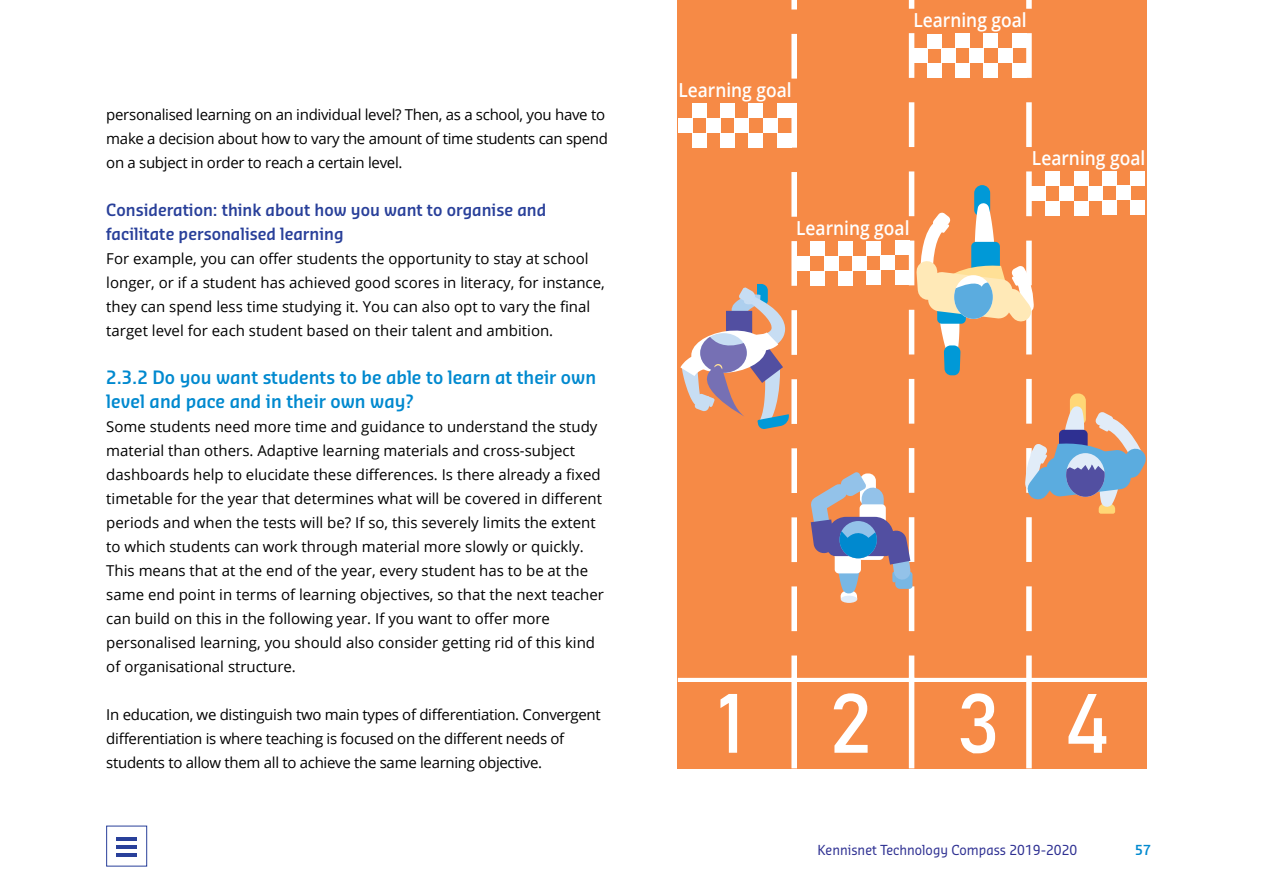
<style>
.page{position:relative;width:1263px;height:893px;background:#fff}
.page>*{position:absolute;margin:0;border:0;box-sizing:border-box;transform-origin:0 0}
.t1{font:600 19.35px "Open Sans";color:#fff;scale:.9 1}
.t2{font:600 18px/24px "Sansa Sm Con Pro";color:#0089cf}
.t3{font:600 16.5px/24px "Sansa Sm Con Pro";color:#29409a}
.t4{font:15px/24px "Open Sans";color:#000}
.t5{font:15px/24px "Open Sans";letter-spacing:-.02em;color:#000}
.t6{font:13.5px "Sansa Sm Con Pro";color:#2e3092}
.t7{font:600 13.5px "Sansa Sm Con Pro";color:#0089cf}
</style>
<div class="page">
<div style="left:106px;top:826px;width:41px;height:40px;background:#fff;border:1px solid #29409a"></div>
<hr style="left:117px;top:837px;width:20px;height:3px;background:#29409a">
<hr style="left:117px;top:853px;width:20px;height:3px;background:#29409a">
<hr style="left:117px;top:845px;width:20px;height:3px;background:#29409a">
<div style="left:678px;top:0;width:469px;height:768px;background:#f68a46"></div>
<div style="left:791px;top:0;width:6px;height:10px;background:#fff"></div>
<div style="left:791px;top:655px;width:6px;height:23px;background:#fff"></div>
<div style="left:909px;top:0;width:5px;height:9px;background:#fff"></div>
<div style="left:909px;top:655px;width:5px;height:23px;background:#fff"></div>
<div style="left:1026px;top:0;width:6px;height:9px;background:#fff"></div>
<div style="left:1026px;top:655px;width:6px;height:23px;background:#fff"></div>
<hr style="left:678px;top:678px;width:469px;height:4px;background:#fff">
<div style="left:791px;top:677px;width:6px;height:91px;background:#fff"></div>
<div style="left:909px;top:677px;width:5px;height:91px;background:#fff"></div>
<div style="left:1026px;top:679px;width:6px;height:89px;background:#fff"></div>
<svg style="left:677px;top:33px;width:469px;height:610px"></svg>
<div style="left:841px;top:596px;width:16px;height:7px;background:#e1ecf8;border-radius:50%"></div>
<svg style="left:720px;top:694px;width:17px;height:59px"></svg>
<svg style="left:834px;top:693px;width:34px;height:60px"></svg>
<svg style="left:961px;top:693px;width:34px;height:60px"></svg>
<svg style="left:1068px;top:694px;width:38px;height:59px"></svg>
<p class="t5" style="left:106px;top:102px;width:503px">personalised learning on an individual level? Then, as a school, you have to make a decision about how to vary the amount of time students can spend on a subject in order to reach a certain level.</p>
<p class="t3" style="left:106px;top:198px;width:441px">Consideration: think about how you want to organise and facilitate personalised learning</p>
<p class="t4" style="left:106px;top:246px;width:500px">For example, you can offer students the opportunity to stay at school longer, or if a student has achieved good scores in literacy, for instance, they can spend less time studying it. You can also opt to vary the final target level for each student based on their talent and ambition.</p>
<p class="t2" style="left:106px;top:365px;width:491px">2.3.2 Do you want students to be able to learn at their own level and pace and in their own way?</p>
<p class="t4" style="left:106px;top:414px;width:499px">Some students need more time and guidance to understand the study material than others. Adaptive learning materials and cross-subject dashboards help to elucidate these differences. Is there already a fixed timetable for the year that determines what will be covered in different periods and when the tests will be? If so, this severely limits the extent to which students can work through material more slowly or quickly.<br>This means that at the end of the year, every student has to be at the same end point in terms of learning objectives, so that the next teacher can build on this in the following year. If you want to offer more personalised learning, you should also consider getting rid of this kind of organisational structure.</p>
<p class="t5" style="left:106px;top:702px;width:496px">In education, we distinguish two main types of differentiation. Convergent differentiation is where teaching is focused on the different needs of students to allow them all to achieve the same learning objective.</p>
<p class="t1" style="left:678px;top:77px;width:127px">Learning goal</p>
<p class="t1" style="left:913px;top:7px;width:127px">Learning goal</p>
<p class="t1" style="left:1032px;top:144px;width:127px">Learning goal</p>
<p class="t1" style="left:796px;top:214px;width:127px">Learning goal</p>
<p class="t6" style="left:817px;top:840px;width:261px">Kennisnet Technology Compass 2019-2020</p>
<p class="t7" style="left:1135px;top:840px;width:17px">57</p>
</div>
